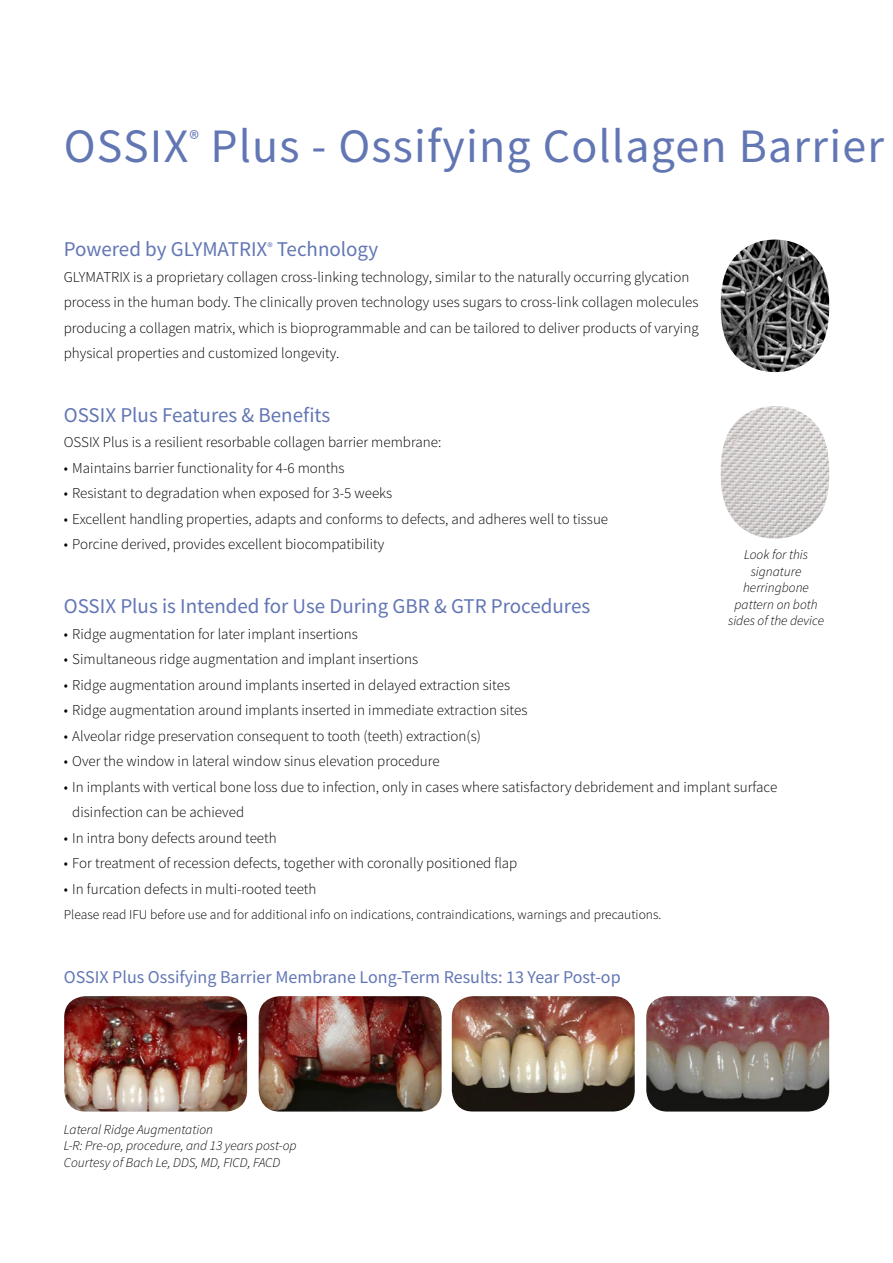
<style>
.page{position:relative;width:893px;height:1263px;background:#fff}
.page>*{position:absolute;margin:0;border:0;box-sizing:border-box;transform-origin:0 0}
.t1{font:48px "Source Sans Pro";letter-spacing:.025em;color:#6276b4}
.t2{font:21px "Source Sans Pro";color:#6276b4}
.t3{font:18px "Source Sans Pro";color:#6276b4}
.t4{font:300 15px/25.5px "Source Sans Pro";color:#000}
.t5{font:italic 300 13.5px/16.5px "Source Sans Pro";color:#000;text-align:center}
.t6{font:300 13.5px "Source Sans Pro";color:#000}
</style>
<div class="page">
<img style="left:64px;top:996px;width:183px;height:115px">
<img style="left:452px;top:996px;width:183px;height:115px">
<img style="left:259px;top:996px;width:183px;height:115px">
<img style="left:646px;top:996px;width:183px;height:115px">
<img style="left:721px;top:240px;width:108px;height:132px">
<img style="left:721px;top:406px;width:108px;height:133px">
<h1 class="t1" style="left:64px;top:115px;width:822px">OSSIX<sup>®</sup> Plus - Ossifying Collagen Barrier</h1>
<h2 class="t2" style="left:64px;top:236px;width:316px">Powered by GLYMATRIX<sup>®</sup> Technology</h2>
<p class="t4" style="left:64px;top:264px;width:636px">GLYMATRIX is a proprietary collagen cross-linking technology, similar to the naturally occurring glycation process in the human body. The clinically proven technology uses sugars to cross-link collagen molecules producing a collagen matrix, which is bioprogrammable and can be tailored to deliver products of varying physical properties and customized longevity.</p>
<h2 class="t2" style="left:64px;top:401px;width:268px">OSSIX Plus Features &amp; Benefits</h2>
<p class="t4" style="left:64px;top:430px;width:379px">OSSIX Plus is a resilient resorbable collagen barrier membrane:</p>
<p class="t4" style="left:64px;top:455px;width:282px">• Maintains barrier functionality for 4-6 months</p>
<p class="t4" style="left:64px;top:481px;width:330px">• Resistant to degradation when exposed for 3-5 weeks</p>
<p class="t4" style="left:64px;top:506px;width:546px">• Excellent handling properties, adapts and conforms to defects, and adheres well to tissue</p>
<p class="t4" style="left:64px;top:532px;width:322px">• Porcine derived, provides excellent biocompatibility</p>
<p class="t5" style="left:728px;top:546px;width:97px">Look for this signature herringbone pattern on both sides of the device</p>
<h2 class="t2" style="left:64px;top:593px;width:528px">OSSIX Plus is Intended for Use During GBR &amp; GTR Procedures</h2>
<p class="t4" style="left:64px;top:621px;width:296px">• Ridge augmentation for later implant insertions</p>
<p class="t4" style="left:64px;top:646px;width:356px">• Simultaneous ridge augmentation and implant insertions</p>
<p class="t4" style="left:64px;top:672px;width:448px">• Ridge augmentation around implants inserted in delayed extraction sites</p>
<p class="t4" style="left:64px;top:697px;width:465px">• Ridge augmentation around implants inserted in immediate extraction sites</p>
<p class="t4" style="left:64px;top:723px;width:419px">• Alveolar ridge preservation consequent to tooth (teeth) extraction(s)</p>
<p class="t4" style="left:64px;top:748px;width:377px">• Over the window in lateral window sinus elevation procedure</p>
<p class="t4" style="left:72px;top:774px;width:706px;text-indent:-9px">• In implants with vertical bone loss due to infection, only in cases where satisfactory debridement and implant surface disinfection can be achieved</p>
<p class="t4" style="left:64px;top:825px;width:214px">• In intra bony defects around teeth</p>
<p class="t4" style="left:64px;top:850px;width:455px">• For treatment of recession defects, together with coronally positioned flap</p>
<p class="t4" style="left:64px;top:876px;width:254px">• In furcation defects in multi-rooted teeth</p>
<p class="t6" style="left:64px;top:906px;width:599px">Please read IFU before use and for additional info on indications, contraindications, warnings and precautions.</p>
<p class="t3" style="left:64px;top:965px;width:558px">OSSIX Plus Ossifying Barrier Membrane Long-Term Results: 13 Year Post-op</p>
<p class="t5" style="left:64px;top:1121px;width:234px;text-align:left">Lateral Ridge Augmentation<br>L-R: Pre-op, procedure, and 13 years post-op<br>Courtesy of Bach Le, DDS, MD, FICD, FACD</p>
</div>
